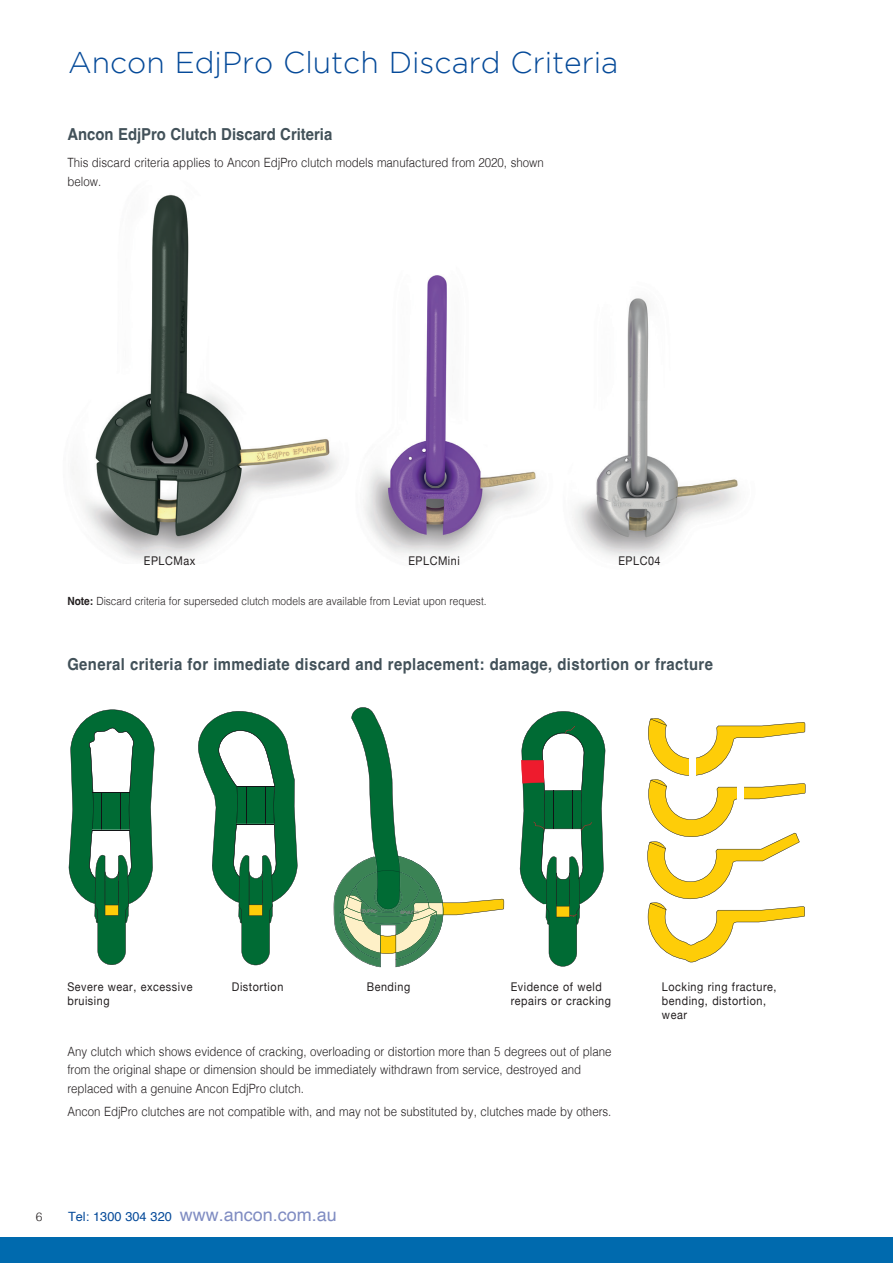
<style>
.page{position:relative;width:893px;height:1263px;background:#fff}
.page>*{position:absolute;margin:0;border:0;box-sizing:border-box;transform-origin:0 0}
.Page_Title{font:300 30px "Gotham";color:#054a99}
.t1{font:18px "Helvetica";color:#7f8cc2}
.Heading_in_box{font:700 16.5px "Helvetica";letter-spacing:.025em;color:#425159;scale:.9 1}
.Heading_in_box-2{font:700 16.5px "Helvetica";color:#425159;scale:.9 1}
.Heading_in_box-3{font:300 12.75px/18.8px "Helvetica";color:#231f20;scale:.9 1}
.t2{font:12px/14.2px "Helvetica Neue";letter-spacing:.05em;color:#231f20;scale:.9 1}
.t3{font:300 12px "Helvetica";color:#231f20}
.Heading_in_box-4{font:300 11.25px "Helvetica";color:#231f20;scale:.9 1}
.s1{font-weight:700}
.s2{font-size:12.75px;color:#054a99}
</style>
<div class="page">
<img style="left:572px;top:298px;width:167px;height:261px">
<img style="left:364px;top:275px;width:173px;height:281px">
<img style="left:72px;top:194px;width:267px;height:367px">
<div style="left:0;top:1238px;width:893px;height:25px;background:#006aae"></div>
<svg style="left:647px;top:718px;width:158px;height:244px"></svg>
<svg style="left:333px;top:707px;width:171px;height:260px"></svg>
<svg style="left:520px;top:711px;width:85px;height:255px"></svg>
<svg style="left:69px;top:709px;width:85px;height:256px"></svg>
<hr style="left:93px;top:792px;width:37px;height:1px;background:#111416">
<svg style="left:198px;top:711px;width:99px;height:254px"></svg>
<hr style="left:246px;top:786px;width:1px;height:38px;background:#111416">
<hr style="left:265px;top:786px;width:1px;height:38px;background:#111416">
<hr style="left:236px;top:824px;width:38px;height:1px;background:#111416">
<hr style="left:237px;top:786px;width:37px;height:1px;background:#111416">
<p class="Page_Title" style="left:68px;top:46px;width:552px">Ancon EdjPro Clutch Discard Criteria</p>
<p class="Heading_in_box-2" style="left:67px;top:124px;width:296px">Ancon EdjPro Clutch Discard Criteria</p>
<p class="Heading_in_box-3" style="left:67px;top:152px;width:531px">This discard criteria applies to Ancon EdjPro clutch models manufactured from 2020, shown below.</p>
<p class="t2" style="left:144px;top:554px;width:59px">EPLCMax</p>
<p class="t2" style="left:408px;top:554px;width:59px">EPLCMini</p>
<p class="Heading_in_box-4" style="left:67px;top:591px;width:467px"><span class="s1">Note:</span> Discard criteria for superseded clutch models are available from Leviat upon request.</p>
<p class="t2" style="left:618px;top:554px;width:48px">EPLC04</p>
<p class="Heading_in_box" style="left:67px;top:654px;width:719px">General criteria for immediate discard and replacement: damage, distortion or fracture</p>
<p class="t2" style="left:67px;top:980px;width:141px">Severe wear, excessive</p>
<p class="t2" style="left:67px;top:994px;width:48px">bruising</p>
<p class="t2" style="left:232px;top:980px;width:59px">Distortion</p>
<p class="t2" style="left:367px;top:980px;width:50px">Bending</p>
<p class="t2" style="left:511px;top:980px;width:113px">Evidence of weld repairs or cracking</p>
<p class="t2" style="left:662px;top:980px;width:129px">Locking ring fracture,</p>
<p class="t2" style="left:662px;top:994px;width:117px">bending, distortion,</p>
<p class="t2" style="left:662px;top:1008px;width:29px">wear</p>
<p class="Heading_in_box-3" style="left:67px;top:1041px;width:606px">Any clutch which shows evidence of cracking, overloading or distortion more than 5 degrees out of plane from the original shape or dimension should be immediately withdrawn from service, destroyed and replaced with a genuine Ancon EdjPro clutch.</p>
<p class="Heading_in_box-3" style="left:67px;top:1101px;width:606px">Ancon EdjPro clutches are not compatible with, and may not be substituted by, clutches made by others.</p>
<p class="t3" style="left:36px;top:1206px;width:8px">6</p>
<p class="t1" style="left:68px;top:1201px;width:270px"><span class="s2">Tel: 1300 304 320</span> www.ancon.com.au</p>
</div>
